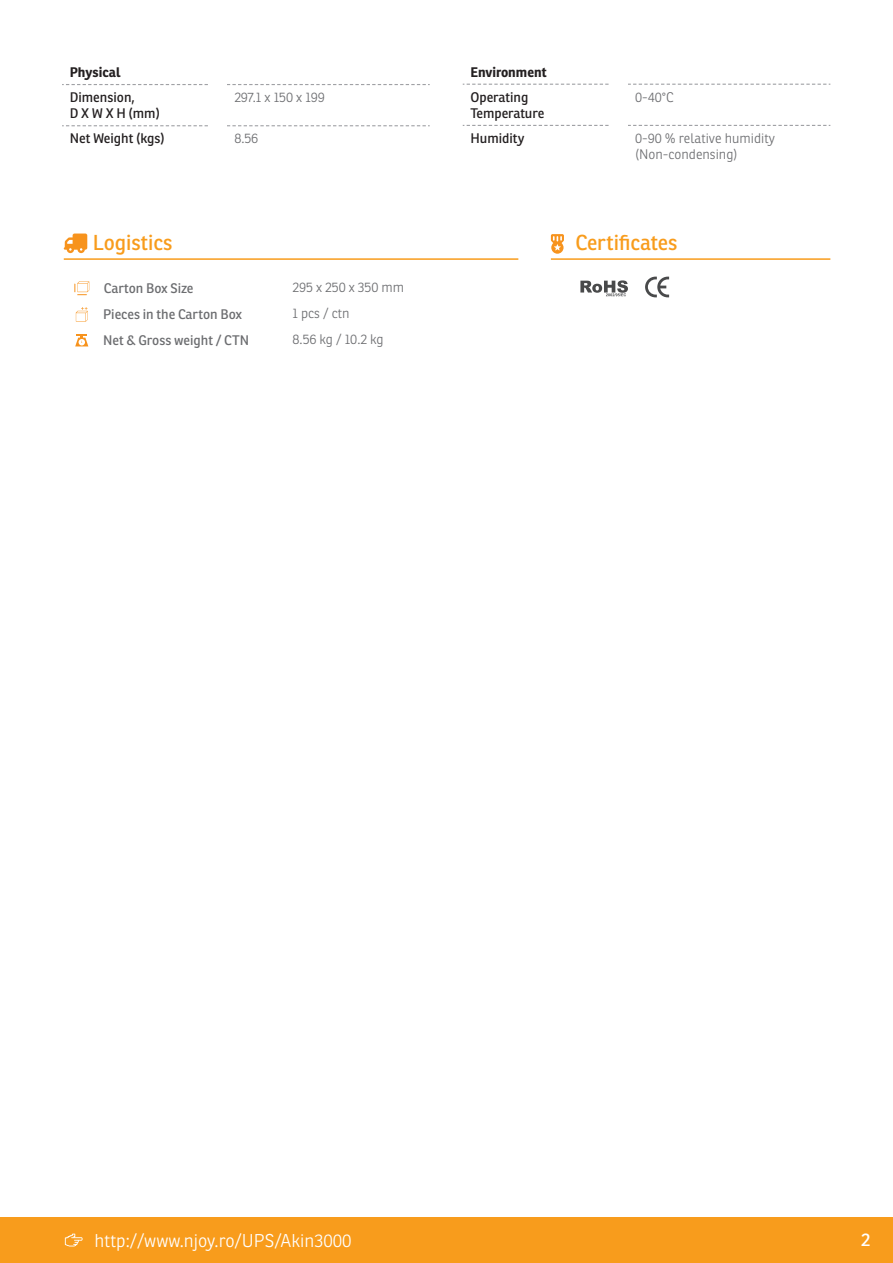
<style>
.page{position:relative;width:893px;height:1263px;background:#fff}
.page>*{position:absolute;margin:0;border:0;box-sizing:border-box;transform-origin:0 0}
.t1{font:21px "Ronnia";color:#f89c1c}
.t2{font:300 18px "Ronnia";color:#fff}
.t3{font:18px "Ronnia";color:#fff}
.t4{font:300 13.5px "Ronnia";color:#6c6d70}
.t5{font:13.5px "Ronnia";color:#231f20}
.t6{font:13.5px "Ronnia";color:#6c6d70}
.t7{font:700 13.5px "Ronnia";color:#231f20}
</style>
<div class="page">
<div style="left:0;top:1217px;width:893px;height:46px;background:#f89c1c"></div>
<svg style="left:65px;top:1233px;width:18px;height:13px"></svg>
<svg style="left:64px;top:234px;width:23px;height:19px"></svg>
<svg style="left:551px;top:234px;width:13px;height:20px"></svg>
<svg style="left:580px;top:280px;width:48px;height:16px"></svg>
<svg style="left:645px;top:277px;width:24px;height:20px"></svg>
<svg style="left:76px;top:307px;width:12px;height:15px"></svg>
<svg style="left:75px;top:334px;width:13px;height:12px"></svg>
<svg style="left:74px;top:281px;width:15px;height:14px"></svg>
<hr style="left:64px;top:258px;width:454px;height:2px;background:#f89c1c">
<hr style="left:551px;top:258px;width:279px;height:2px;background:#f89c1c">
<svg style="left:62px;top:84px;width:368px;height:43px"></svg>
<div style="left:209px;top:56px;width:18px;height:123px;background:#fff"></div>
<svg style="left:463px;top:83px;width:367px;height:43px"></svg>
<div style="left:610px;top:53px;width:17px;height:138px;background:#fff"></div>
<p class="t7" style="left:70px;top:63px;width:52px">Physical</p>
<p class="t5" style="left:70px;top:89px;width:67px">Dimension,</p>
<p class="t5" style="left:70px;top:105px;width:92px">D X W X H (mm)</p>
<p class="t4" style="left:234px;top:89px;width:92px">297.1 x 150 x 199</p>
<p class="t7" style="left:470px;top:63px;width:78px">Environment</p>
<p class="t5" style="left:470px;top:88px;width:59px">Operating</p>
<p class="t5" style="left:470px;top:105px;width:75px">Temperature</p>
<p class="t4" style="left:635px;top:88px;width:40px">0-40°C</p>
<p class="t5" style="left:70px;top:130px;width:97px">Net Weight (kgs)</p>
<p class="t4" style="left:234px;top:130px;width:25px">8.56</p>
<p class="t5" style="left:470px;top:130px;width:55px">Humidity</p>
<p class="t4" style="left:635px;top:130px;width:141px">0-90 % relative humidity</p>
<p class="t4" style="left:635px;top:146px;width:104px">(Non-condensing)</p>
<p class="t1" style="left:93px;top:229px;width:81px">Logistics</p>
<p class="t1" style="left:575px;top:229px;width:104px">Certificates</p>
<p class="t6" style="left:104px;top:280px;width:91px">Carton Box Size</p>
<p class="t4" style="left:293px;top:279px;width:113px">295 x 250 x 350 mm</p>
<p class="t6" style="left:103px;top:306px;width:140px">Pieces in the Carton Box</p>
<p class="t4" style="left:293px;top:305px;width:58px">1 pcs / ctn</p>
<p class="t6" style="left:103px;top:332px;width:147px">Net &amp; Gross weight / CTN</p>
<p class="t4" style="left:293px;top:331px;width:93px">8.56 kg / 10.2 kg</p>
<p class="t2" style="left:95px;top:1229px;width:258px">http://www.njoy.ro/UPS/Akin3000</p>
<h2 class="t3" style="left:861px;top:1229px;width:11px">2</h2>
</div>
